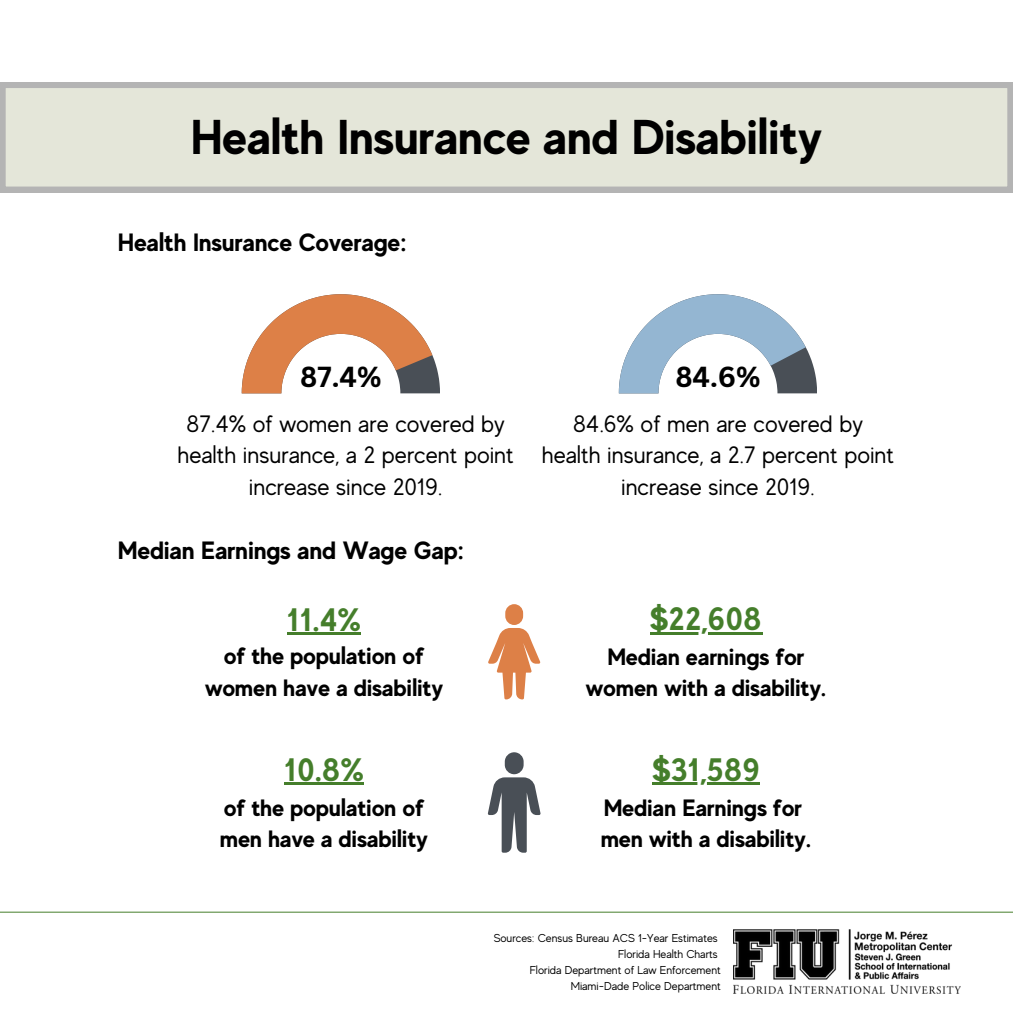
<style>
.page{position:relative;width:1013px;height:1013px;background:#fff}
.page>*{position:absolute;margin:0;border:0;box-sizing:border-box;transform-origin:0 0}
.t1{font:700 48.75px "MADE Evolve Sans";color:#000}
.t2{font:700 32.38px "MADE Evolve Sans";color:#457e2b}
.t3{font:700 28.12px "Canva Sans";color:#000}
.t4{font:700 25px "MADE Evolve Sans";color:#000}
.t5{font:700 23.62px/31.5px "MADE Evolve Sans";color:#000;text-align:center}
.t6{font:23.62px/31.6px "MADE Evolve Sans";color:#000;text-align:center}
.t7{font:11.5px/16px "MADE Evolve Sans";color:#000;text-align:right}
</style>
<div class="page">
<svg style="left:0;top:82px;width:1012px;height:110px;background:#dee0d4"></svg>
<svg style="left:242px;top:294px;width:198px;height:99px"></svg>
<svg style="left:619px;top:294px;width:198px;height:99px"></svg>
<svg style="left:488px;top:604px;width:52px;height:95px"></svg>
<svg style="left:488px;top:752px;width:52px;height:100px"></svg>
<hr style="left:0;top:911px;width:1012px;height:1px;background:#457e2b">
<img style="left:733px;top:929px;width:227px;height:64px">
<hr style="left:650px;top:632px;width:112px;height:2px;background:#457e2b">
<hr style="left:287px;top:632px;width:74px;height:3px;background:#457e2b">
<hr style="left:652px;top:782px;width:108px;height:3px;background:#457e2b">
<hr style="left:284px;top:782px;width:80px;height:3px;background:#457e2b">
<h1 class="t1" style="left:191px;top:108px;width:633px">Health Insurance and Disability</h1>
<p class="t4" style="left:118px;top:227px;width:291px">Health Insurance Coverage:</p>
<p class="t3" style="left:300px;top:357px;width:83px">87.4%</p>
<p class="t3" style="left:675px;top:357px;width:87px">84.6%</p>
<p class="t6" style="left:177px;top:408px;width:338px">87.4% of women are covered by health insurance, a 2 percent point increase since 2019.</p>
<p class="t6" style="left:542px;top:408px;width:354px">84.6% of men are covered by health insurance, a 2.7 percent point increase since 2019.</p>
<p class="t4" style="left:118px;top:535px;width:348px">Median Earnings and Wage Gap:</p>
<h2 class="t2" style="left:287px;top:600px;width:75px">11.4%</h2>
<p class="t5" style="left:205px;top:640px;width:240px">of the population of women have a disability</p>
<h2 class="t2" style="left:284px;top:750px;width:81px">10.8%</h2>
<p class="t5" style="left:220px;top:791px;width:209px;text-align:left">of the population of men have a disability</p>
<h2 class="t2" style="left:650px;top:599px;width:114px">$22,608</h2>
<p class="t5" style="left:586px;top:640px;width:242px">Median earnings for women with a disability.</p>
<h2 class="t2" style="left:652px;top:750px;width:109px">$31,589</h2>
<p class="t5" style="left:601px;top:791px;width:211px;text-align:left">Median Earnings for men with a disability.</p>
<p class="t7" style="left:493px;top:930px;width:229px">Sources: Census Bureau ACS 1-Year Estimates Florida Health Charts<br>Florida Department of Law Enforcement Miami-Dade Police Department</p>
</div>
